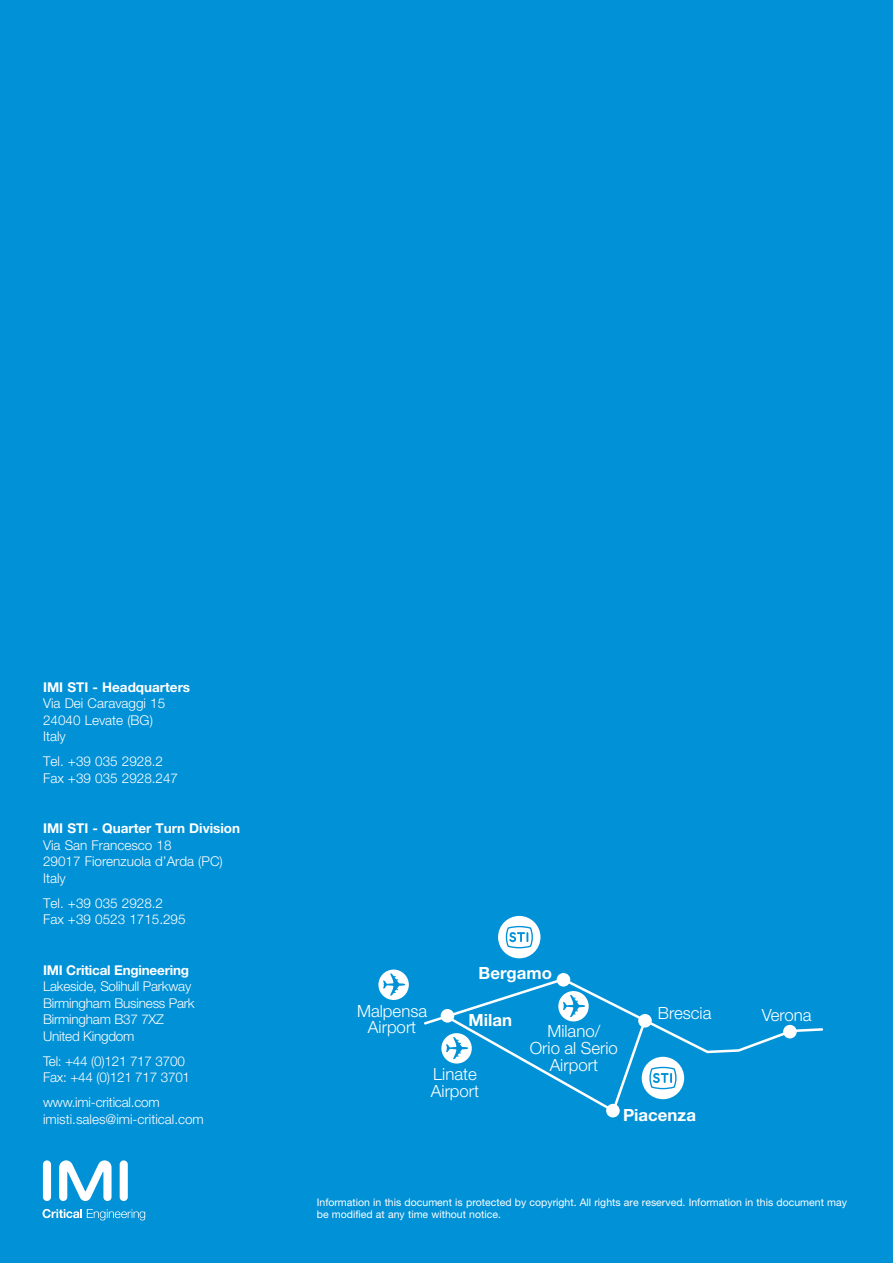
<style>
.page{position:relative;width:893px;height:1263px;background:#0091d7}
.page>*{position:absolute;margin:0;border:0;box-sizing:border-box;transform-origin:0 0}
.t1{font:300 16.8px/16.8px "Helvetica Neue LT Std";color:#fff;text-align:center}
.t2{font:700 16.8px "Helvetica Neue LT";color:#fff}
.t3{font:300 13.5px/16.5px "Helvetica Neue LT";color:#fff}
.t4{font:700 13.5px "Helvetica Neue LT";color:#fff}
.t5{font:10.5px/12px "Helvetica Neue LT";color:#fff}
</style>
<div class="page">
<svg style="left:557px;top:973px;width:13px;height:13px"></svg>
<svg style="left:378px;top:969px;width:31px;height:31px"></svg>
<div style="left:606px;top:1104px;width:14px;height:13px;background:#fff;border-radius:50%"></div>
<svg style="left:498px;top:916px;width:42px;height:42px"></svg>
<svg style="left:424px;top:976px;width:400px;height:138px"></svg>
<svg style="left:43px;top:1209px;width:102px;height:11px"></svg>
<div style="left:43px;top:1160px;width:8px;height:41px;background:#fff;border-radius:4px"></div>
<div style="left:120px;top:1160px;width:8px;height:41px;background:#fff;border-radius:4px"></div>
<svg style="left:59px;top:1160px;width:53px;height:41px"></svg>
<p class="t4" style="left:43px;top:678px;width:149px">IMI STI - Headquarters</p>
<p class="t3" style="left:43px;top:695px;width:124px">Via Dei Caravaggi 15<br>24040 Levate (BG)<br>Italy</p>
<p class="t3" style="left:43px;top:753px;width:137px">Tel. +39 035 2928.2<br>Fax +39 035 2928.247</p>
<p class="t4" style="left:43px;top:820px;width:199px">IMI STI - Quarter Turn Division</p>
<p class="t3" style="left:43px;top:836px;width:181px">Via San Francesco 18<br>29017 Fiorenzuola d’Arda (PC)<br>Italy</p>
<p class="t3" style="left:43px;top:894px;width:144px">Tel. +39 035 2928.2<br>Fax +39 0523 1715.295</p>
<p class="t4" style="left:43px;top:961px;width:147px">IMI Critical Engineering</p>
<p class="t3" style="left:43px;top:978px;width:153px">Lakeside, Solihull Parkway<br>Birmingham Business Park<br>Birmingham B37 7XZ<br>United Kingdom</p>
<p class="t3" style="left:43px;top:1052px;width:149px">Tel: +44 (0)121 717 3700<br>Fax: +44 (0)121 717 3701</p>
<p class="t3" style="left:43px;top:1094px;width:162px">www.imi-critical.com imisti.sales@imi-critical.com</p>
<p class="t2" style="left:479px;top:963px;width:75px">Bergamo</p>
<p class="t1" style="left:357px;top:1002px;width:72px">Malpensa<br>Airport</p>
<p class="t2" style="left:469px;top:1010px;width:45px">Milan</p>
<p class="t1" style="left:431px;top:1065px;width:50px;text-align:left">Linate<br>Airport</p>
<p class="t1" style="left:530px;top:1022px;width:90px">Milano/<br>Orio al Serio<br>Airport</p>
<p class="t1" style="left:658px;top:1004px;width:55px">Brescia</p>
<p class="t2" style="left:623px;top:1105px;width:74px">Piacenza</p>
<p class="t1" style="left:762px;top:1006px;width:51px">Verona</p>
<p class="t5" style="left:317px;top:1196px;width:532px">Information in this document is protected by copyright. All rights are reserved. Information in this document may be modified at any time without notice.</p>
</div>
